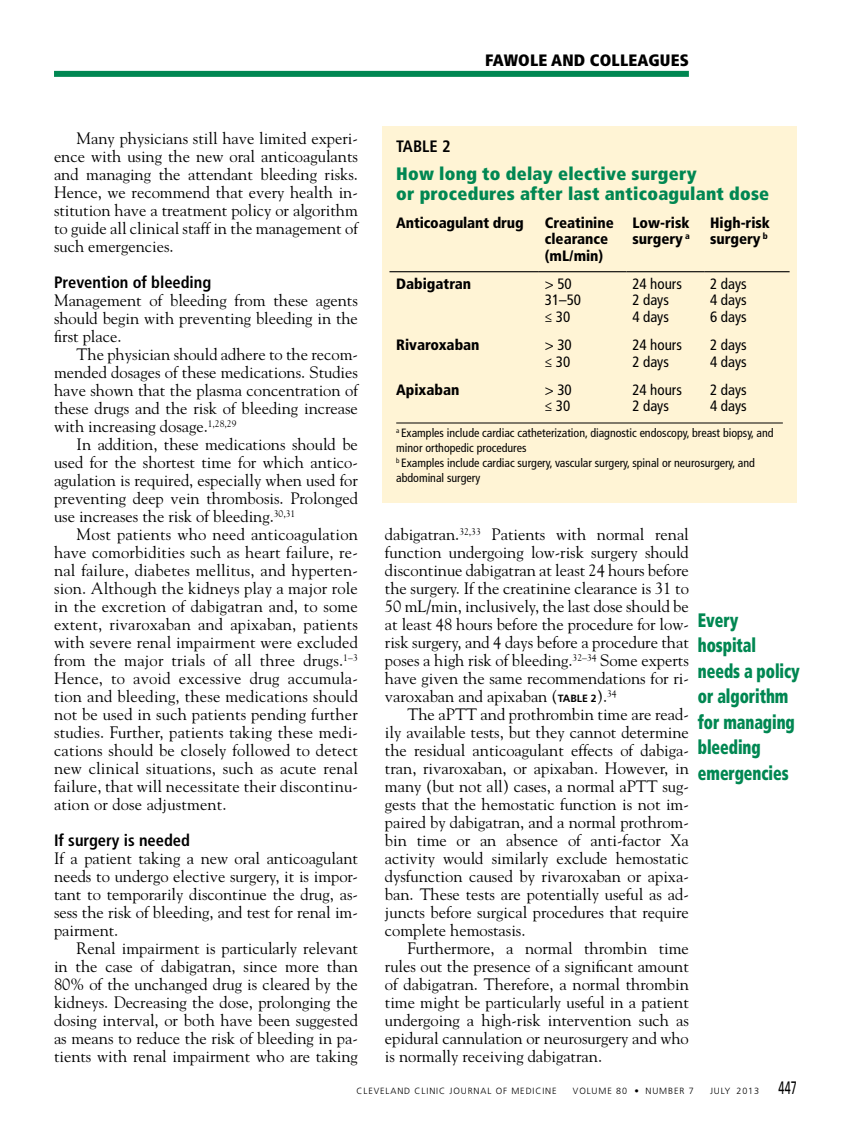
<style>
.page{position:relative;width:851px;height:1134px;background:#fff}
.page>*{position:absolute;margin:0;border:0;box-sizing:border-box;transform-origin:0 0}
.t1{font:900 condensed 19.5px/25.5px "Frutiger LT Std";letter-spacing:-.005em;color:#008752;scale:.8 1}
.t2{font:900 condensed 18px/19.5px "Frutiger LT Std";letter-spacing:.015em;color:#008752}
.t3{font:16.5px/18px "Goudy Std";color:#000;text-align:justify}
.t4{font:700 condensed 16.5px "Frutiger LT Std";color:#000}
.t5{font:900 condensed 16.5px "Frutiger LT Std";letter-spacing:.01em;color:#000}
.t6{font:900 condensed 15px/16.5px "Frutiger LT Std";color:#000}
.t7{font:condensed 15px/16.5px "Frutiger LT Std";color:#000}
.t8{font:condensed 12px/15px "Frutiger LT Std";color:#000}
.t9{font:300 9px "Frutiger LT Std";letter-spacing:.1em;color:#000}
.s1{font-family:"Frutiger LT Std";font-weight:700;font-size:10.5px}
.s2{font-weight:400;font-size:18px}
</style>
<div class="page">
<div style="left:54px;top:71px;width:634px;height:6px;background:#008752"></div>
<div style="left:382px;top:126px;width:414px;height:376px;background:#fff4d5"></div>
<hr style="left:389px;top:271px;width:150px;height:1px;background:#000">
<hr style="left:539px;top:271px;width:87px;height:1px;background:#000">
<hr style="left:626px;top:271px;width:78px;height:1px;background:#000">
<hr style="left:704px;top:271px;width:85px;height:1px;background:#000">
<hr style="left:396px;top:423px;width:386px;height:1px;background:#000">
<p class="t5" style="left:485px;top:51px;width:205px">FAWOLE AND COLLEAGUES</p>
<p class="t3" style="left:54px;top:129px;width:305px;text-indent:23px">Many physicians still have limited experi&shy;ence with using the new oral anticoagulants and managing the attendant bleeding risks.<br>Hence, we recommend that every health in&shy;stitution have a treatment policy or algorithm to guide all clinical staff in the management of such emergencies.</p>
<p class="t4" style="left:54px;top:273px;width:159px">Prevention of bleeding</p>
<p class="t3" style="left:54px;top:291px;width:305px">Management of bleeding from these agents should begin with preventing bleeding in the first place.</p>
<p class="t3" style="left:54px;top:345px;width:305px;text-indent:23px">The physician should adhere to the recom&shy;mended dosages of these medications. Studies have shown that the plasma concentration of these drugs and the risk of bleeding increase with increasing dosage.<sup>1,28,29</sup></p>
<p class="t3" style="left:54px;top:435px;width:305px;text-indent:23px">In addition, these medications should be used for the shortest time for which antico&shy;agulation is required, especially when used for preventing deep vein thrombosis. Prolonged use increases the risk of bleeding.<sup>30,31</sup></p>
<p class="t3" style="left:54px;top:525px;width:305px;text-indent:23px">Most patients who need anticoagulation have comorbidities such as heart failure, re&shy;nal failure, diabetes mellitus, and hyperten&shy;sion. Although the kidneys play a major role in the excretion of dabigatran and, to some extent, rivaroxaban and apixaban, patients with severe renal impairment were excluded from the major trials of all three drugs.<sup>1–3<br></sup>Hence, to avoid excessive drug accumula&shy;tion and bleeding, these medications should not be used in such patients pending further studies. Further, patients taking these medi&shy;cations should be closely followed to detect new clinical situations, such as acute renal failure, that will necessitate their discontinu&shy;ation or dose adjustment.</p>
<p class="t4" style="left:54px;top:831px;width:137px">If surgery is needed</p>
<p class="t3" style="left:54px;top:849px;width:305px">If a patient taking a new oral anticoagulant needs to undergo elective surgery, it is impor&shy;tant to temporarily discontinue the drug, as&shy;sess the risk of bleeding, and test for renal im&shy;pairment.</p>
<p class="t3" style="left:54px;top:939px;width:305px;text-indent:23px">Renal impairment is particularly relevant in the case of dabigatran, since more than 80% of the unchanged drug is cleared by the kidneys. Decreasing the dose, prolonging the dosing interval, or both have been suggested as means to reduce the risk of bleeding in pa&shy;tients with renal impairment who are taking</p>
<p class="t4" style="left:396px;top:136px;width:56px">TABLE 2</p>
<p class="t2" style="left:396px;top:164px;width:374px">How long to delay elective surgery<br>or procedures after last anticoagulant dose</p>
<p class="t6" style="left:396px;top:214px;width:129px">Anticoagulant drug</p>
<p class="t6" style="left:545px;top:214px;width:70px">Creatinine clearance (mL/min)</p>
<p class="t6" style="left:632px;top:214px;width:59px">Low-risk surgery <sup>a</sup></p>
<p class="t6" style="left:710px;top:214px;width:61px">High-risk surgery <sup>b</sup></p>
<p class="t6" style="left:396px;top:275px;width:77px">Dabigatran</p>
<p class="t7" style="left:545px;top:276px;width:38px">&gt; 50<br>31–50 ≤ 30</p>
<p class="t7" style="left:632px;top:276px;width:51px">24 hours<br>2 days<br>4 days</p>
<p class="t7" style="left:710px;top:276px;width:38px;text-align:justify">2 days 4 days 6 days</p>
<p class="t6" style="left:396px;top:337px;width:85px">Rivaroxaban</p>
<p class="t7" style="left:545px;top:337px;width:28px">&gt; 30 ≤ 30</p>
<p class="t7" style="left:632px;top:337px;width:51px">24 hours<br>2 days</p>
<p class="t7" style="left:710px;top:337px;width:38px">2 days<br>4 days</p>
<p class="t6" style="left:396px;top:381px;width:65px">Apixaban</p>
<p class="t7" style="left:545px;top:381px;width:28px">&gt; 30 ≤ 30</p>
<p class="t7" style="left:632px;top:381px;width:51px">24 hours<br>2 days</p>
<p class="t7" style="left:710px;top:381px;width:38px">2 days<br>4 days</p>
<p class="t8" style="left:396px;top:425px;width:379px"><sup>a</sup> Examples include cardiac catheterization, diagnostic endoscopy, breast biopsy, and minor orthopedic procedures<br><sup>b</sup> Examples include cardiac surgery, vascular surgery, spinal or neurosurgery, and abdominal surgery</p>
<p class="t3" style="left:385px;top:525px;width:305px">dabigatran.<sup>32,33</sup> Patients with normal renal function undergoing low-risk surgery should discontinue dabigatran at least 24 hours before the surgery. If the creatinine clearance is 31 to 50 mL/min, inclusively, the last dose should be at least 48 hours before the procedure for low&shy;risk surgery, and 4 days before a procedure that poses a high risk of bleeding.<sup>32–34</sup> Some experts have given the same recommendations for ri&shy;varoxaban and apixaban (<span class="s1">TABLE 2</span>).<sup>34</sup></p>
<p class="t3" style="left:385px;top:705px;width:305px;text-indent:23px">The aPTT and prothrombin time are read&shy;ily available tests, but they cannot determine the residual anticoagulant effects of dabiga&shy;tran, rivaroxaban, or apixaban. However, in many (but not all) cases, a normal aPTT sug&shy;gests that the hemostatic function is not im&shy;paired by dabigatran, and a normal prothrom&shy;bin time or an absence of anti-factor Xa activity would similarly exclude hemostatic dysfunction caused by rivaroxaban or apixa&shy;ban. These tests are potentially useful as ad&shy;juncts before surgical procedures that require complete hemostasis.</p>
<p class="t3" style="left:385px;top:939px;width:305px;text-indent:23px">Furthermore, a normal thrombin time rules out the presence of a significant amount of dabigatran. Therefore, a normal thrombin time might be particularly useful in a patient undergoing a high-risk intervention such as epidural cannulation or neurosurgery and who is normally receiving dabigatran.</p>
<p class="t1" style="left:698px;top:607px;width:129px">Every hospital needs a policy or algorithm for managing bleeding emergencies</p>
<p class="t9" style="left:356px;top:1085px;width:202px">CLEVELAND CLINIC JOURNAL OF MEDICINE</p>
<p class="t9" style="left:573px;top:1085px;width:122px">VOLUME 80 • NUMBER 7</p>
<p class="t9" style="left:710px;top:1085px;width:88px">JULY 2013 <span class="s2">447</span></p>
</div>
